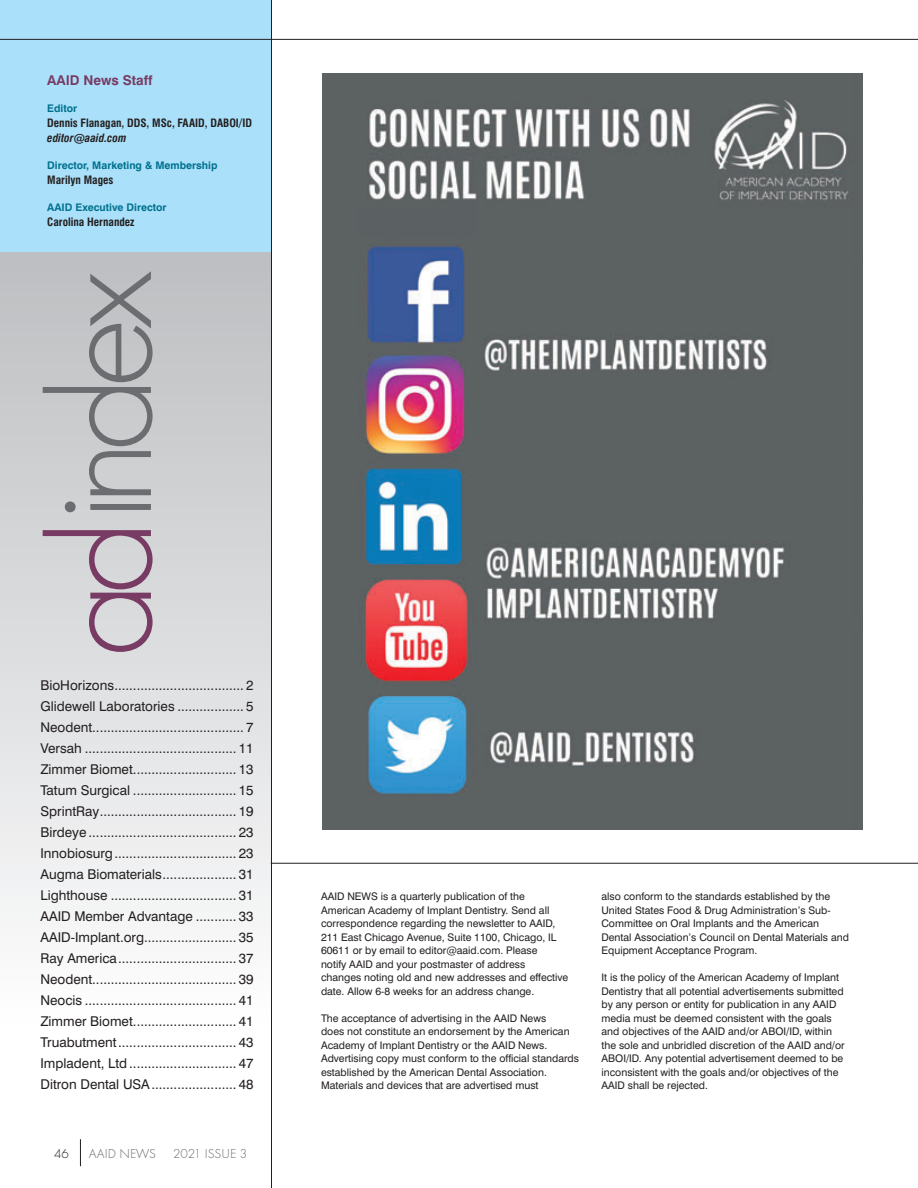
<style>
.page{position:relative;width:918px;height:1188px;background:#fff}
.page>*{position:absolute;margin:0;border:0;box-sizing:border-box;transform-origin:0 0}
.t1{font:13.5px "Swiss 721 BT";color:#231f20}
.t2{font:300 13.5px "Futura T";color:#6c6d70}
.t3{font:700 13.5px "Swiss 721 BT";color:#783b63}
.t4{font:300 13.5px "Futura T";color:#231f20}
.t5{font:700 condensed 11.25px "Swiss 721 BT";color:#231f20}
.t6{font:italic 700 condensed 11.25px "Swiss 721 BT";color:#231f20}
.t7{font:10.5px/13.5px "Swiss 721 BT";color:#231f20}
.t8{font:700 10.5px "Swiss 721 BT";color:#00718e}
</style>
<div class="page">
<svg style="left:80px;top:1139px;width:1px;height:27px"></svg>
<svg style="left:0;top:251px;width:271px;height:668px;background:#dadbdd"></svg>
<div style="left:0;top:0;width:225px;height:251px;background:#aae0f9"></div>
<svg style="left:43px;top:530px;width:110px;height:122px;background:#c4b9c3"></svg>
<svg style="left:65px;top:501px;width:86px;height:11px"></svg>
<svg style="left:43px;top:271px;width:110px;height:224px;background:#b6b7ba"></svg>
<img style="left:322px;top:73px;width:540px;height:756px">
<div style="left:40px;top:0;width:232px;height:251px;background:#aae0f9"></div>
<hr style="left:0;top:39px;width:918px;height:1px;background:#231f20">
<hr style="left:271px;top:0;width:1px;height:1188px;background:#231f20">
<hr style="left:271px;top:863px;width:647px;height:1px;background:#231f20">
<p class="t3" style="left:47px;top:72px;width:107px">AAID News Staff</p>
<p class="t8" style="left:47px;top:102px;width:31px">Editor</p>
<p class="t5" style="left:47px;top:116px;width:206px">Dennis Flanagan, DDS, MSc, FAAID, DABOI/ID</p>
<p class="t6" style="left:47px;top:131px;width:81px">editor@aaid.com</p>
<p class="t8" style="left:47px;top:159px;width:172px">Director, Marketing &amp; Membership</p>
<p class="t5" style="left:47px;top:173px;width:68px">Marilyn Mages</p>
<p class="t8" style="left:47px;top:201px;width:121px">AAID Executive Director</p>
<p class="t5" style="left:47px;top:215px;width:89px">Carolina Hernandez</p>
<p class="t1" style="left:40px;top:677px;width:215px">BioHorizons................................... 2</p>
<p class="t1" style="left:40px;top:698px;width:215px">Glidewell Laboratories .................. 5</p>
<p class="t1" style="left:40px;top:719px;width:215px">Neodent......................................... 7</p>
<p class="t1" style="left:40px;top:740px;width:215px">Versah ......................................... 11</p>
<p class="t1" style="left:40px;top:761px;width:215px">Zimmer Biomet............................ 13</p>
<p class="t1" style="left:40px;top:782px;width:215px">Tatum Surgical ............................ 15</p>
<p class="t1" style="left:40px;top:803px;width:215px">SprintRay..................................... 19</p>
<p class="t1" style="left:40px;top:824px;width:215px">Birdeye ........................................ 23</p>
<p class="t1" style="left:40px;top:845px;width:215px">Innobiosurg................................. 23</p>
<p class="t1" style="left:40px;top:866px;width:215px">Augma Biomaterials.................... 31</p>
<p class="t1" style="left:40px;top:887px;width:215px">Lighthouse .................................. 31</p>
<p class="t1" style="left:40px;top:908px;width:215px">AAID Member Advantage ........... 33</p>
<p class="t1" style="left:40px;top:929px;width:215px">AAID-Implant.org......................... 35</p>
<p class="t1" style="left:40px;top:950px;width:215px">Ray America................................ 37</p>
<p class="t1" style="left:40px;top:971px;width:215px">Neodent....................................... 39</p>
<p class="t1" style="left:40px;top:992px;width:215px">Neocis ......................................... 41</p>
<p class="t1" style="left:40px;top:1013px;width:215px">Zimmer Biomet............................ 41</p>
<p class="t1" style="left:40px;top:1034px;width:215px">Truabutment................................ 43</p>
<p class="t1" style="left:40px;top:1055px;width:215px">Impladent, Ltd ............................. 47</p>
<p class="t1" style="left:40px;top:1076px;width:215px">Ditron Dental USA....................... 48</p>
<p class="t4" style="left:54px;top:1145px;width:16px">46</p>
<p class="t2" style="left:89px;top:1145px;width:69px">AAID NEWS</p>
<p class="t2" style="left:173px;top:1145px;width:76px">2021 ISSUE 3</p>
<p class="t7" style="left:321px;top:890px;width:205px">AAID NEWS is a quarterly publication of the</p>
<p class="t7" style="left:321px;top:903px;width:230px">American Academy of Implant Dentistry. Send all</p>
<p class="t7" style="left:321px;top:917px;width:236px">correspondence regarding the newsletter to AAID,</p>
<p class="t7" style="left:321px;top:930px;width:237px">211 East Chicago Avenue, Suite 1100, Chicago, IL</p>
<p class="t7" style="left:321px;top:944px;width:218px">60611 or by email to editor@aaid.com. Please</p>
<p class="t7" style="left:321px;top:957px;width:206px">notify AAID and your postmaster of address</p>
<p class="t7" style="left:321px;top:971px;width:249px">changes noting old and new addresses and effective</p>
<p class="t7" style="left:321px;top:984px;width:215px">date. Allow 6-8 weeks for an address change.</p>
<p class="t7" style="left:321px;top:1011px;width:227px">The acceptance of advertising in the AAID News</p>
<p class="t7" style="left:321px;top:1025px;width:250px">does not constitute an endorsement by the American</p>
<p class="t7" style="left:321px;top:1038px;width:228px">Academy of Implant Dentistry or the AAID News.</p>
<p class="t7" style="left:321px;top:1052px;width:259px">Advertising copy must conform to the official standards</p>
<p class="t7" style="left:321px;top:1065px;width:227px">established by the American Dental Association.<br>Materials and devices that are advertised must</p>
<p class="t7" style="left:601px;top:890px;width:230px">also conform to the standards established by the</p>
<p class="t7" style="left:601px;top:903px;width:231px">United States Food &amp; Drug Administration’s Sub-</p>
<p class="t7" style="left:601px;top:917px;width:219px">Committee on Oral Implants and the American</p>
<p class="t7" style="left:601px;top:930px;width:249px">Dental Association’s Council on Dental Materials and</p>
<p class="t7" style="left:601px;top:944px;width:158px">Equipment Acceptance Program.</p>
<p class="t7" style="left:601px;top:971px;width:239px">It is the policy of the American Academy of Implant</p>
<p class="t7" style="left:601px;top:984px;width:244px">Dentistry that all potential advertisements submitted</p>
<p class="t7" style="left:601px;top:998px;width:236px">by any person or entity for publication in any AAID</p>
<p class="t7" style="left:601px;top:1011px;width:232px">media must be deemed consistent with the goals</p>
<p class="t7" style="left:601px;top:1025px;width:232px">and objectives of the AAID and/or ABOI/ID, within</p>
<p class="t7" style="left:601px;top:1038px;width:245px">the sole and unbridled discretion of the AAID and/or</p>
<p class="t7" style="left:601px;top:1052px;width:243px">ABOI/ID. Any potential advertisement deemed to be</p>
<p class="t7" style="left:601px;top:1065px;width:239px">inconsistent with the goals and/or objectives of the</p>
<p class="t7" style="left:601px;top:1079px;width:108px">AAID shall be rejected.</p>
</div>
